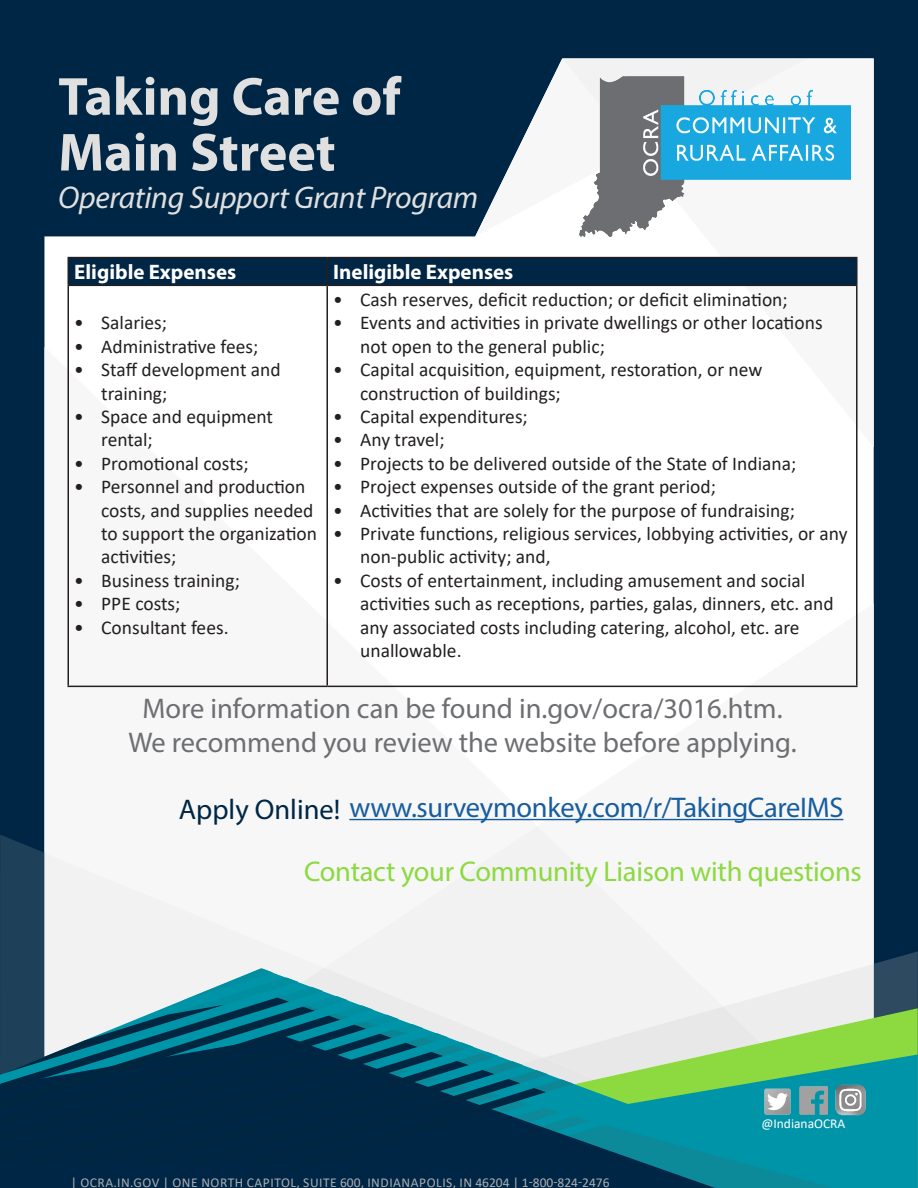
<style>
.page{position:relative;width:918px;height:1188px;background:#002645}
.page>*{position:absolute;margin:0;border:0;box-sizing:border-box;transform-origin:0 0}
.t1{font:700 54px/55.8px "Myriad Pro";color:#e0e0e0}
.t2{font:italic 31.5px "Myriad Pro";letter-spacing:-.01em;color:#e0e0e0}
.t3{font:28.5px/34.2px "Myriad Pro";color:#6d6e71;text-align:center}
.Bullets{font:28.5px "Myriad Pro";letter-spacing:-.01em;color:#8cd940}
.Bullets-2{font:28.5px "Myriad Pro";letter-spacing:-.01em;color:#175d9e}
.t4{font:28.5px "Myriad Pro";color:#002645}
.t5{font:700 21px "Myriad Pro";color:#fff}
.t6{font:19.5px/23.4px "Calibri";color:#231f20}
.t7{font:13.5px "Calibri";letter-spacing:.04em;color:#adaeb2}
.t8{font:13.5px "Calibri";color:#fff}
</style>
<div class="page">
<div style="left:44px;top:236px;width:830px;height:367px;background:#fff"></div>
<div style="left:537px;top:603px;width:337px;height:232px;background:#f7f7f7"></div>
<div style="left:636px;top:58px;width:238px;height:389px;background:#fff"></div>
<svg style="left:475px;top:58px;width:333px;height:178px"></svg>
<div style="left:44px;top:347px;width:493px;height:488px;background:#f7f7f7"></div>
<div style="left:324px;top:826px;width:399px;height:9px;background:#f7f7f7"></div>
<svg style="left:781px;top:1164px;width:137px;height:24px;background:#0192a6"></svg>
<svg style="left:647px;top:1164px;width:134px;height:24px;fill:#0d8a99"></svg>
<svg style="left:0;top:835px;width:918px;height:329px"></svg>
<img style="left:579px;top:76px;width:271px;height:160px">
<img style="left:764px;top:1087px;width:28px;height:29px">
<img style="left:800px;top:1086px;width:28px;height:28px">
<img style="left:835px;top:1084px;width:32px;height:32px">
<hr style="left:349px;top:819px;width:494px;height:1px;background:#175d9e">
<hr style="left:68px;top:257px;width:259px;height:1px;background:#231f20">
<svg style="left:68px;top:258px;width:788px;height:27px"></svg>
<hr style="left:327px;top:257px;width:531px;height:1px;background:#231f20">
<hr style="left:326px;top:258px;width:2px;height:27px;background:#231f20">
<hr style="left:856px;top:258px;width:2px;height:27px;background:#231f20">
<hr style="left:68px;top:285px;width:259px;height:1px;background:#231f20">
<hr style="left:68px;top:286px;width:1px;height:400px;background:#231f20">
<hr style="left:327px;top:285px;width:531px;height:1px;background:#231f20">
<hr style="left:326px;top:286px;width:2px;height:400px;background:#231f20">
<hr style="left:856px;top:286px;width:2px;height:400px;background:#231f20">
<hr style="left:68px;top:686px;width:259px;height:1px;background:#231f20">
<hr style="left:327px;top:686px;width:531px;height:1px;background:#231f20">
<p class="t1" style="left:58px;top:67px;width:344px">Taking Care of<br>Main Street</p>
<p class="t2" style="left:58px;top:178px;width:422px">Operating Support Grant Program</p>
<p class="t5" style="left:74px;top:259px;width:163px">Eligible Expenses</p>
<p class="t5" style="left:333px;top:259px;width:182px">Ineligible Expenses</p>
<p class="t6" style="left:74px;top:311px;width:94px">• Salaries;</p>
<p class="t6" style="left:74px;top:334px;width:186px">• Administrative fees;</p>
<p class="t6" style="left:101px;top:357px;width:181px;text-indent:-27px">• Staff development and training;</p>
<p class="t6" style="left:101px;top:404px;width:173px;text-indent:-27px">• Space and equipment rental;</p>
<p class="t6" style="left:74px;top:451px;width:176px">• Promotional costs;</p>
<p class="t6" style="left:101px;top:474px;width:217px;text-indent:-27px">• Personnel and production costs, and supplies needed to support the organization activities;</p>
<p class="t6" style="left:74px;top:568px;width:167px">• Business training;</p>
<p class="t6" style="left:74px;top:591px;width:108px">• PPE costs;</p>
<p class="t6" style="left:74px;top:615px;width:156px">• Consultant fees.</p>
<p class="t6" style="left:333px;top:287px;width:456px">• Cash reserves, deficit reduction; or deficit elimination;</p>
<p class="t6" style="left:360px;top:311px;width:464px;text-indent:-27px">• Events and activities in private dwellings or other locations not open to the general public;</p>
<p class="t6" style="left:360px;top:357px;width:404px;text-indent:-27px">• Capital acquisition, equipment, restoration, or new construction of buildings;</p>
<p class="t6" style="left:333px;top:404px;width:196px">• Capital expenditures;</p>
<p class="t6" style="left:333px;top:428px;width:113px">• Any travel;</p>
<p class="t6" style="left:333px;top:451px;width:465px">• Projects to be delivered outside of the State of Indiana;</p>
<p class="t6" style="left:333px;top:474px;width:384px">• Project expenses outside of the grant period;</p>
<p class="t6" style="left:333px;top:498px;width:463px">• Activities that are solely for the purpose of fundraising;</p>
<p class="t6" style="left:360px;top:521px;width:489px;text-indent:-27px">• Private functions, religious services, lobbying activities, or any non-public activity; and,</p>
<p class="t6" style="left:360px;top:568px;width:475px;text-indent:-27px">• Costs of entertainment, including amusement and social activities such as receptions, parties, galas, dinners, etc. and any associated costs including catering, alcohol, etc. are unallowable.</p>
<p class="t3" style="left:128px;top:691px;width:670px">More information can be found in.gov/ocra/3016.htm.<br>We recommend you review the website before applying.</p>
<p class="t4" style="left:179px;top:792px;width:163px">Apply Online!</p>
<p class="Bullets-2" style="left:349px;top:790px;width:496px">www.surveymonkey.com/r/TakingCareIMS</p>
<p class="Bullets" style="left:304px;top:854px;width:559px">Contact your Community Liaison with questions</p>
<p class="t7" style="left:71px;top:1173px;width:540px">| OCRA.IN.GOV | ONE NORTH CAPITOL, SUITE 600, INDIANAPOLIS, IN 46204 | 1-800-824-2476</p>
<p class="t8" style="left:761px;top:1114px;width:86px">@IndianaOCRA</p>
</div>
